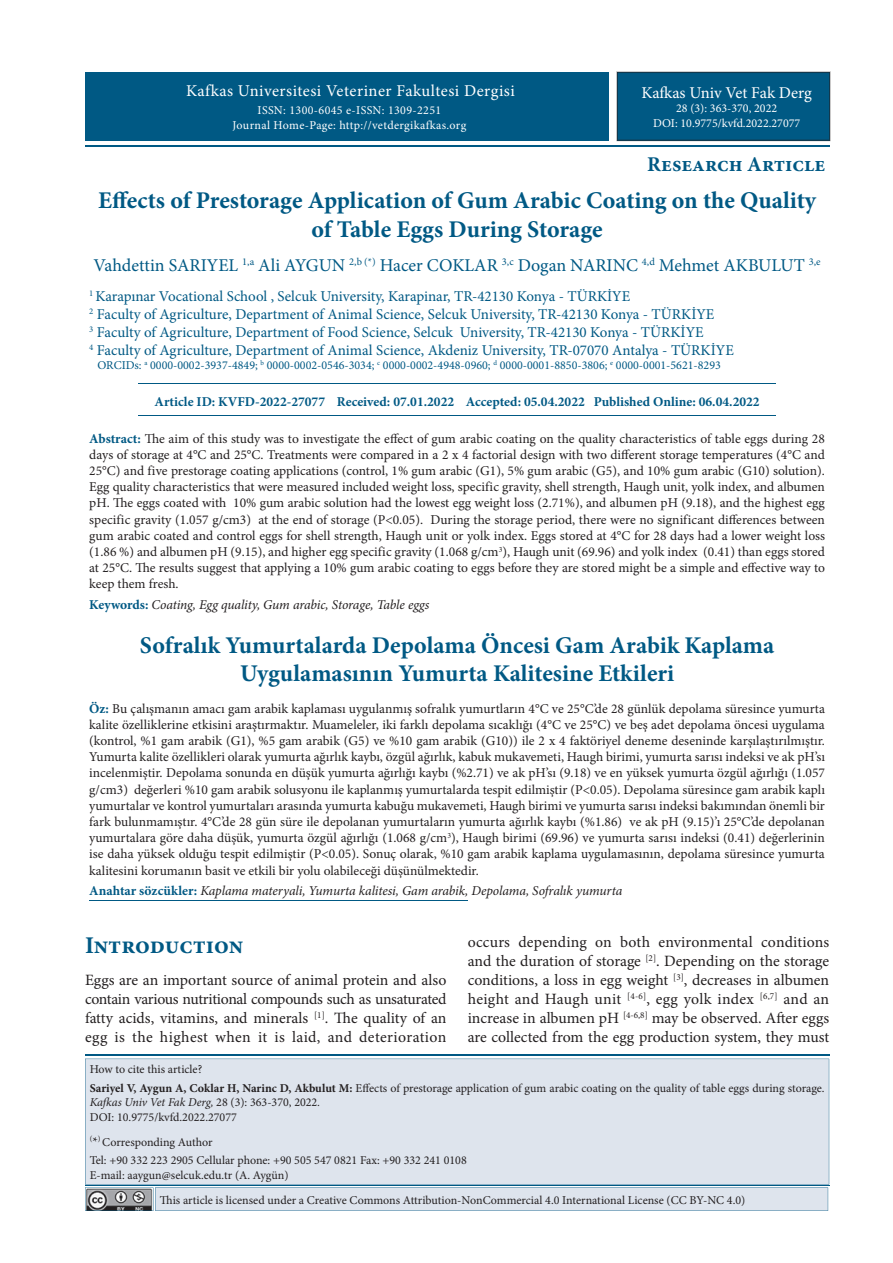
<style>
.page{position:relative;width:893px;height:1263px;background:#fff}
.page>*{position:absolute;margin:0;border:0;box-sizing:border-box;transform-origin:0 0}
.t1{font:700 24px/28.8px "Minion Pro";letter-spacing:-.005em;color:#005984;text-align:center}
.t2{font:700 21px "Minion Pro";color:#005984}
.t3{font:18px "Minion Pro";color:#005984}
.t4{font:16.5px "Minion Pro";letter-spacing:.025em;color:#fff}
.t5{font:16.5px "Minion Pro";letter-spacing:-.005em;color:#fff}
.t6{font:15.75px/18.9px "Minion Pro";letter-spacing:.005em;color:#231f20;text-align:justify}
.t7{font:15px/18px "Minion Pro";color:#005984}
.t8{font:13.5px/16.2px "Minion Pro";color:#231f20;text-align:justify}
.t9{font:italic 13.5px "Minion Pro";letter-spacing:-.01em;color:#231f20}
.t10{font:700 13.5px "Minion Pro";color:#005984}
.t11{font:12px/18.6px "Minion Pro";color:#231f20}
.t12{font:12px "Minion Pro";color:#005984}
.t13{font:12px/14.2px "Minion Pro";letter-spacing:.02em;color:#fff;text-align:center}
.t14{font:12px/14.4px "Minion Pro";color:#fff;text-align:center}
.s1{font-weight:700;color:#005984}
.s2{font-weight:700;font-style:normal;color:#005984}
.s3{font-weight:700}
.s4{font-style:italic}
.s5{font-size:13.5px}
</style>
<div class="page">
<div style="left:85px;top:1059px;width:744px;height:125px;background:#dee4ed"></div>
<hr style="left:85px;top:1054px;width:744px;height:2px;background:#005984">
<hr style="left:85px;top:145px;width:744px;height:2px;background:#005984">
<hr style="left:138px;top:384px;width:638px;height:1px;background:#005984">
<hr style="left:138px;top:416px;width:638px;height:1px;background:#005984">
<hr style="left:89px;top:900px;width:379px;height:1px;background:#005984">
<div style="left:616px;top:72px;width:214px;height:69px;background:#005984"></div>
<div style="left:86px;top:72px;width:523px;height:68px;background:#005984"></div>
<svg style="left:85px;top:1187px;width:743px;height:24px;background:#d0d8e1"></svg>
<hr style="left:85px;top:1186px;width:744px;height:1px;background:#005984">
<p class="t4" style="left:186px;top:80px;width:330px">Kafkas Universitesi Veteriner Fakultesi Dergisi</p>
<p class="t13" style="left:233px;top:104px;width:235px">ISSN: 1300-6045 e-ISSN: 1309-2251<br>Journal Home-Page: http://vetdergikafkas.org</p>
<p class="t5" style="left:641px;top:82px;width:172px">Kafkas Univ Vet Fak Derg</p>
<p class="t14" style="left:653px;top:101px;width:149px">28 (3): 363-370, 2022<br>DOI: 10.9775/kvfd.2022.27077</p>
<h2 class="t2" style="left:647px;top:149px;width:180px">Research Article</h2>
<h1 class="t1" style="left:98px;top:185px;width:720px">Effects of Prestorage Application of Gum Arabic Coating on the Quality of Table Eggs During Storage</h1>
<h3 class="t3" style="left:94px;top:253px;width:729px">Vahdettin SARIYEL <sup>1,a</sup> Ali AYGUN <sup>2,b</sup> <sup>(*)</sup> Hacer COKLAR <sup>3,c</sup> Dogan NARINC <sup>4,d</sup> Mehmet AKBULUT <sup>3,e</sup></h3>
<p class="t7" style="left:89px;top:287px;width:646px"><sup>1</sup> Karapınar Vocational School , Selcuk University, Karapinar, TR-42130 Konya - TÜRKİYE<br><sup>2</sup> Faculty of Agriculture, Department of Animal Science, Selcuk University, TR-42130 Konya - TÜRKİYE<br><sup>3</sup> Faculty of Agriculture, Department of Food Science, Selcuk University, TR-42130 Konya - TÜRKİYE<br><sup>4</sup> Faculty of Agriculture, Department of Animal Science, Akdeniz University, TR-07070 Antalya - TÜRKİYE</p>
<p class="t12" style="left:97px;top:357px;width:625px">ORCIDs: <sup>a</sup> 0000-0002-3937-4849; <sup>b</sup> 0000-0002-0546-3034; <sup>c</sup> 0000-0002-4948-0960; <sup>d</sup> 0000-0001-8850-3806; <sup>e</sup> 0000-0001-5621-8293</p>
<p class="t10" style="left:155px;top:392px;width:607px">Article ID: KVFD-2022-27077 Received: 07.01.2022 Accepted: 05.04.2022 Published Online: 06.04.2022</p>
<p class="t8" style="left:89px;top:430px;width:737px"><span class="s1">Abstract:</span> The aim of this study was to investigate the effect of gum arabic coating on the quality characteristics of table eggs during 28 days of storage at 4°C and 25°C. Treatments were compared in a 2 x 4 factorial design with two different storage temperatures (4°C and 25°C) and five prestorage coating applications (control, 1% gum arabic (G1), 5% gum arabic (G5), and 10% gum arabic (G10) solution).<br>Egg quality characteristics that were measured included weight loss, specific gravity, shell strength, Haugh unit, yolk index, and albumen pH. The eggs coated with 10% gum arabic solution had the lowest egg weight loss (2.71%), and albumen pH (9.18), and the highest egg specific gravity (1.057 g/cm3) at the end of storage (P&lt;0.05). During the storage period, there were no significant differences between gum arabic coated and control eggs for shell strength, Haugh unit or yolk index. Eggs stored at 4°C for 28 days had a lower weight loss (1.86 %) and albumen pH (9.15), and higher egg specific gravity (1.068 g/cm<sup>3</sup>), Haugh unit (69.96) and yolk index (0.41) than eggs stored at 25°C. The results suggest that applying a 10% gum arabic coating to eggs before they are stored might be a simple and effective way to keep them fresh.</p>
<p class="t9" style="left:89px;top:595px;width:342px"><span class="s2">Keywords:</span> Coating, Egg quality, Gum arabic, Storage, Table eggs</p>
<h1 class="t1" style="left:140px;top:630px;width:636px">Sofralık Yumurtalarda Depolama Öncesi Gam Arabik Kaplama<br>Uygulamasının Yumurta Kalitesine Etkileri</h1>
<p class="t8" style="left:89px;top:700px;width:737px"><span class="s1">Öz:</span> Bu çalışmanın amacı gam arabik kaplaması uygulanmış sofralık yumurtların 4°C ve 25°C’de 28 günlük depolama süresince yumurta kalite özelliklerine etkisini araştırmaktır. Muameleler, iki farklı depolama sıcaklığı (4°C ve 25°C) ve beş adet depolama öncesi uygulama (kontrol, %1 gam arabik (G1), %5 gam arabik (G5) ve %10 gam arabik (G10)) ile 2 x 4 faktöriyel deneme deseninde karşılaştırılmıştır.<br>Yumurta kalite özellikleri olarak yumurta ağırlık kaybı, özgül ağırlık, kabuk mukavemeti, Haugh birimi, yumurta sarısı indeksi ve ak pH’sı incelenmiştir. Depolama sonunda en düşük yumurta ağırlığı kaybı (%2.71) ve ak pH’sı (9.18) ve en yüksek yumurta özgül ağırlığı (1.057 g/cm3) değerleri %10 gam arabik solusyonu ile kaplanmış yumurtalarda tespit edilmiştir (P&lt;0.05). Depolama süresince gam arabik kaplı yumurtalar ve kontrol yumurtaları arasında yumurta kabuğu mukavemeti, Haugh birimi ve yumurta sarısı indeksi bakımından önemli bir fark bulunmamıştır. 4°C’de 28 gün süre ile depolanan yumurtaların yumurta ağırlık kaybı (%1.86) ve ak pH (9.15)’ı 25°C’de depolanan yumurtalara göre daha düşük, yumurta özgül ağırlığı (1.068 g/cm<sup>3</sup>), Haugh birimi (69.96) ve yumurta sarısı indeksi (0.41) değerlerinin ise daha yüksek olduğu tespit edilmiştir (P&lt;0.05). Sonuç olarak, %10 gam arabik kaplama uygulamasının, depolama süresince yumurta kalitesini korumanın basit ve etkili bir yolu olabileceği düşünülmektedir.</p>
<p class="t9" style="left:89px;top:882px;width:535px"><span class="s2">Anahtar sözcükler:</span> Kaplama materyali, Yumurta kalitesi, Gam arabik, Depolama, Sofralık yumurta</p>
<h1 class="t1" style="left:85px;top:931px;width:160px">Introduction</h1>
<p class="t6" style="left:85px;top:971px;width:363px">Eggs are an important source of animal protein and also contain various nutritional compounds such as unsaturated fatty acids, vitamins, and minerals <sup>[1]</sup>. The quality of an egg is the highest when it is laid, and deterioration</p>
<p class="t6" style="left:468px;top:933px;width:363px">occurs depending on both environmental conditions and the duration of storage <sup>[2]</sup>. Depending on the storage conditions, a loss in egg weight <sup>[3]</sup>, decreases in albumen height and Haugh unit <sup>[4-6]</sup>, egg yolk index <sup>[6,7]</sup> and an increase in albumen pH <sup>[4-6,8]</sup> may be observed. After eggs are collected from the egg production system, they must</p>
<p class="t11" style="left:90px;top:1060px;width:736px">How to cite this article?<br><span class="s3">Sariyel V, Aygun A, Coklar H, Narinc D, Akbulut M:</span> Effects of prestorage application of gum arabic coating on the quality of table eggs during storage.</p>
<p class="t11" style="left:90px;top:1095px;width:232px;line-height:14.4px"><span class="s4">Kafkas Univ Vet Fak Derg,</span> 28 (3): 363-370, 2022<span class="s4">.<br></span>DOI: 10.9775/kvfd.2022.27077</p>
<p class="t11" style="left:90px;top:1133px;width:379px"><sup>(</sup><span class="s5">*</span><sup>)</sup> Corresponding Author<br>Tel: +90 332 223 2905 Cellular phone: +90 505 547 0821 Fax: +90 332 241 0108</p>
<p class="t11" style="left:90px;top:1166px;width:200px">E-mail: aaygun@selcuk.edu.tr (A. Aygün)</p>
<p class="t11" style="left:160px;top:1190px;width:587px">This article is licensed under a Creative Commons Attribution-NonCommercial 4.0 International License (CC BY-NC 4.0)</p>
</div>
